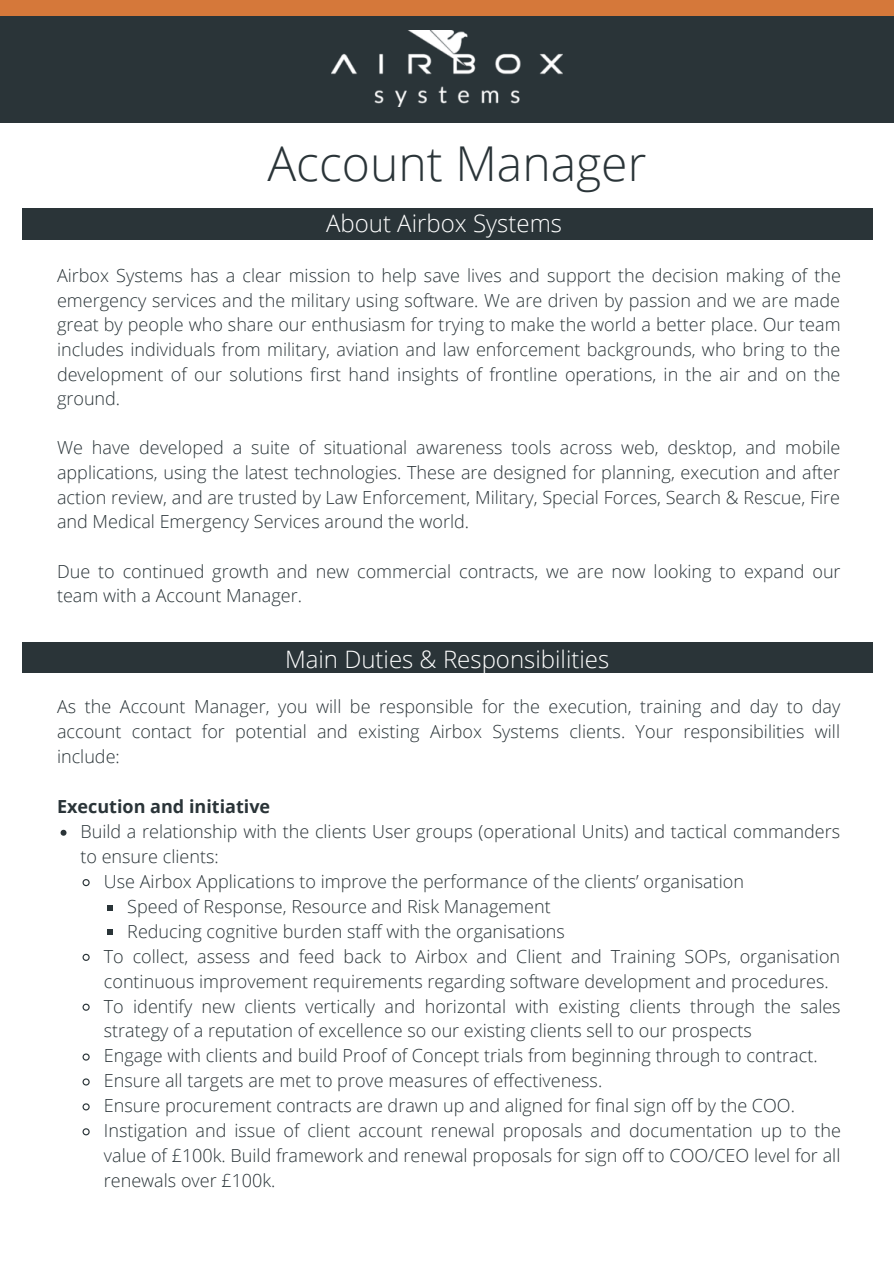
<style>
.page{position:relative;width:894px;height:1264px;background:#fff}
.page>*{position:absolute;margin:0;border:0;box-sizing:border-box;transform-origin:0 0}
.t1{font:300 48px "Open Sans";color:#2a3438}
.t2{font:300 24px "Open Sans";color:#fff}
.t3{font:300 18px/24.6px "Open Sans";color:#2a3438;text-align:justify}
.t4{font:700 18px "Open Sans";color:#2a3438}
</style>
<div class="page">
<div style="left:0;top:14px;width:893px;height:109px;background:#2a3438"></div>
<div style="left:0;top:0;width:893px;height:16px;background:#d5783a"></div>
<img style="left:331px;top:30px;width:231px;height:77px">
<div style="left:22px;top:208px;width:850px;height:32px;background:#2a3438"></div>
<svg style="left:61px;top:829px;width:5px;height:6px"></svg>
<svg style="left:82px;top:879px;width:8px;height:8px"></svg>
<svg style="left:107px;top:905px;width:6px;height:5px"></svg>
<svg style="left:107px;top:929px;width:6px;height:6px"></svg>
<svg style="left:82px;top:953px;width:8px;height:8px"></svg>
<svg style="left:82px;top:1003px;width:8px;height:8px"></svg>
<svg style="left:82px;top:1053px;width:8px;height:8px"></svg>
<svg style="left:82px;top:1078px;width:8px;height:8px"></svg>
<svg style="left:82px;top:1103px;width:8px;height:8px"></svg>
<svg style="left:82px;top:1128px;width:8px;height:8px"></svg>
<div style="left:22px;top:642px;width:850px;height:30px;background:#2a3438"></div>
<h1 class="t1" style="left:267px;top:130px;width:380px">Account Manager</h1>
<h2 class="t2" style="left:326px;top:206px;width:237px">About Airbox Systems</h2>
<p class="t3" style="left:57px;top:263px;width:785px">Airbox Systems has a clear mission to help save lives and support the decision making of the emergency services and the military using software. We are driven by passion and we are made great by people who share our enthusiasm for trying to make the world a better place. Our team includes individuals from military, aviation and law enforcement backgrounds, who bring to the development of our solutions first hand insights of frontline operations, in the air and on the ground.</p>
<p class="t3" style="left:57px;top:435px;width:784px">We have developed a suite of situational awareness tools across web, desktop, and mobile applications, using the latest technologies. These are designed for planning, execution and after action review, and are trusted by Law Enforcement, Military, Special Forces, Search &amp; Rescue, Fire and Medical Emergency Services around the world.</p>
<p class="t3" style="left:57px;top:558px;width:784px">Due to continued growth and new commercial contracts, we are now looking to expand our team with a Account Manager.</p>
<h2 class="t2" style="left:285px;top:642px;width:326px">Main Duties &amp; Responsibilities</h2>
<p class="t3" style="left:57px;top:694px;width:784px">As the Account Manager, you will be responsible for the execution, training and day to day account contact for potential and existing Airbox Systems clients. Your responsibilities will include:</p>
<p class="t4" style="left:57px;top:794px;width:215px">Execution and initiative</p>
<p class="t3" style="left:80px;top:818px;width:761px">Build a relationship with the clients User groups (operational Units) and tactical commanders</p>
<p class="t3" style="left:80px;top:843px;width:140px">to ensure clients:</p>
<p class="t3" style="left:104px;top:868px;width:641px">Use Airbox Applications to improve the performance of the clients’ organisation</p>
<p class="t3" style="left:127px;top:893px;width:425px">Speed of Response, Resource and Risk Management</p>
<p class="t3" style="left:127px;top:918px;width:439px">Reducing cognitive burden staff with the organisations</p>
<p class="t3" style="left:104px;top:943px;width:737px">To collect, assess and feed back to Airbox and Client and Training SOPs, organisation</p>
<p class="t3" style="left:104px;top:968px;width:726px">continuous improvement requirements regarding software development and procedures.</p>
<p class="t3" style="left:104px;top:993px;width:738px">To identify new clients vertically and horizontal with existing clients through the sales</p>
<p class="t3" style="left:104px;top:1018px;width:649px">strategy of a reputation of excellence so our existing clients sell to our prospects</p>
<p class="t3" style="left:104px;top:1043px;width:715px">Engage with clients and build Proof of Concept trials from beginning through to contract.</p>
<p class="t3" style="left:104px;top:1068px;width:499px">Ensure all targets are met to prove measures of effectiveness.</p>
<p class="t3" style="left:104px;top:1092px;width:692px">Ensure procurement contracts are drawn up and aligned for final sign off by the COO.</p>
<p class="t3" style="left:104px;top:1117px;width:738px">Instigation and issue of client account renewal proposals and documentation up to the</p>
<p class="t3" style="left:104px;top:1142px;width:737px">value of £100k. Build framework and renewal proposals for sign off to COO/CEO level for all</p>
<p class="t3" style="left:104px;top:1167px;width:173px">renewals over £100k.</p>
</div>
